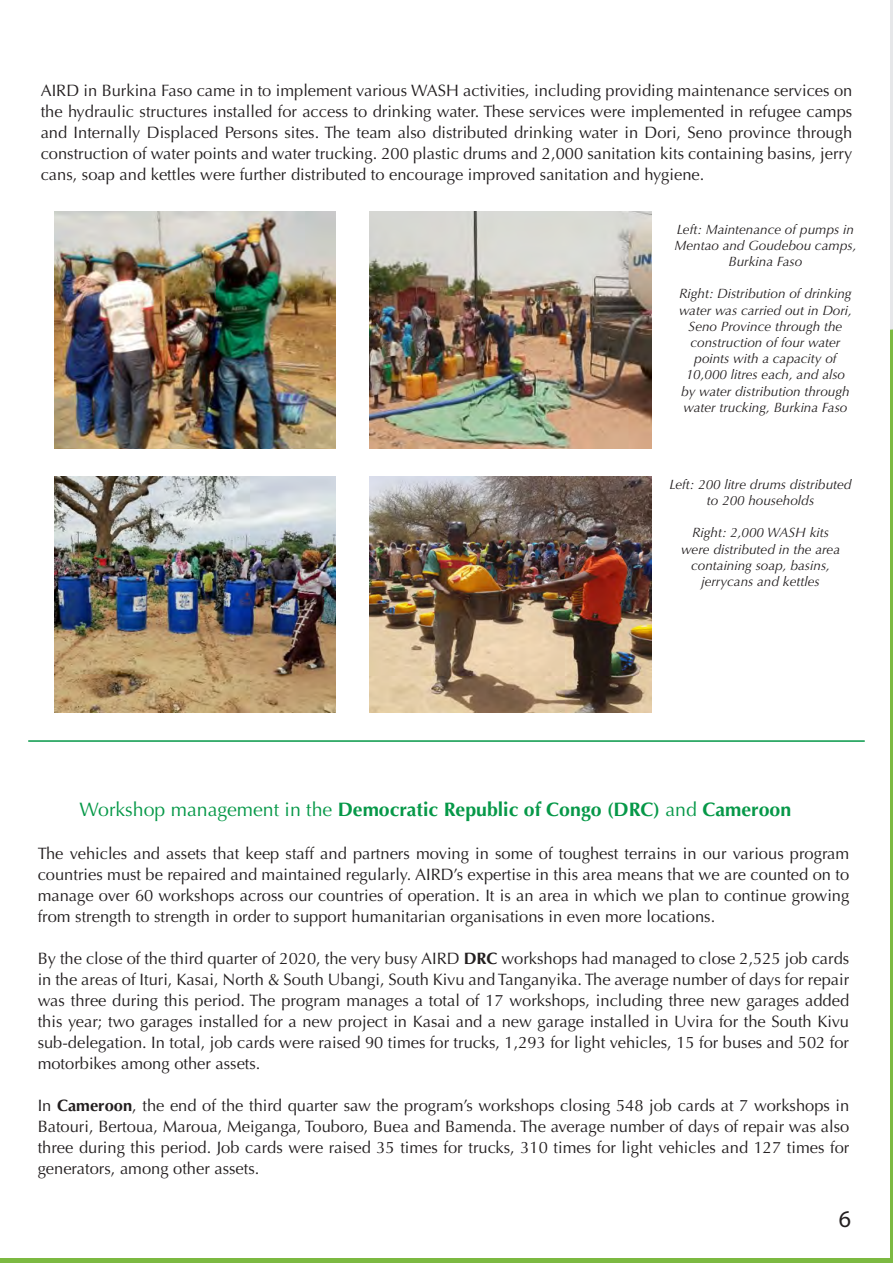
<style>
.page{position:relative;width:893px;height:1263px;background:#fff}
.page>*{position:absolute;margin:0;border:0;box-sizing:border-box;transform-origin:0 0}
.t1{font:24px "Myriad Pro";color:#231f20}
.t2{font:700 19.5px "Optima";color:#069848}
.t3{font:16.5px/21px "Optima";color:#231f20;text-align:justify}
.t4{font:italic 13.5px/16.2px "Optima";color:#231f20;text-align:center}
.s1{font-weight:400}
.s2{font-weight:700}
</style>
<div class="page">
<img style="left:54px;top:211px;width:281px;height:237px">
<img style="left:370px;top:211px;width:281px;height:237px">
<img style="left:54px;top:476px;width:281px;height:237px">
<img style="left:370px;top:476px;width:281px;height:237px">
<hr style="left:28px;top:740px;width:837px;height:2px;background:#069848">
<p class="t3" style="left:41px;top:80px;width:813px">AIRD in Burkina Faso came in to implement various WASH activities, including providing maintenance services on the hydraulic structures installed for access to drinking water. These services were implemented in refugee camps and Internally Displaced Persons sites. The team also distributed drinking water in Dori, Seno province through construction of water points and water trucking. 200 plastic drums and 2,000 sanitation kits containing basins, jerry cans, soap and kettles were further distributed to encourage improved sanitation and hygiene.</p>
<p class="t4" style="left:674px;top:221px;width:184px">Left: Maintenance of pumps in<br>Mentao and Goudebou camps,<br>Burkina Faso</p>
<p class="t4" style="left:679px;top:286px;width:174px">Right: Distribution of drinking water was carried out in Dori,<br>Seno Province through the construction of four water points with a capacity of<br>10,000 litres each, and also by water distribution through water trucking, Burkina Faso</p>
<p class="t4" style="left:669px;top:476px;width:184px">Left: 200 litre drums distributed to 200 households</p>
<p class="t4" style="left:681px;top:525px;width:161px">Right: 2,000 WASH kits were distributed in the area containing soap, basins, jerrycans and kettles</p>
<p class="t2" style="left:79px;top:798px;width:713px"><span class="s1">Workshop management in the</span> Democratic Republic of Congo (DRC) <span class="s1">and</span> Cameroon</p>
<p class="t3" style="left:38px;top:843px;width:813px">The vehicles and assets that keep staff and partners moving in some of toughest terrains in our various program countries must be repaired and maintained regularly. AIRD’s expertise in this area means that we are counted on to manage over 60 workshops across our countries of operation. It is an area in which we plan to continue growing from strength to strength in order to support humanitarian organisations in even more locations.</p>
<p class="t3" style="left:38px;top:948px;width:813px">By the close of the third quarter of 2020, the very busy AIRD <span class="s2">DRC</span> workshops had managed to close 2,525 job cards in the areas of Ituri, Kasai, North &amp; South Ubangi, South Kivu and Tanganyika. The average number of days for repair was three during this period. The program manages a total of 17 workshops, including three new garages added this year; two garages installed for a new project in Kasai and a new garage installed in Uvira for the South Kivu sub-delegation. In total, job cards were raised 90 times for trucks, 1,293 for light vehicles, 15 for buses and 502 for motorbikes among other assets.</p>
<p class="t3" style="left:38px;top:1095px;width:813px">In <span class="s2">Cameroon</span>, the end of the third quarter saw the program’s workshops closing 548 job cards at 7 workshops in Batouri, Bertoua, Maroua, Meiganga, Touboro, Buea and Bamenda. The average number of days of repair was also three during this period. Job cards were raised 35 times for trucks, 310 times for light vehicles and 127 times for generators, among other assets.</p>
<p class="t1" style="left:839px;top:1204px;width:14px">6</p>
</div>
